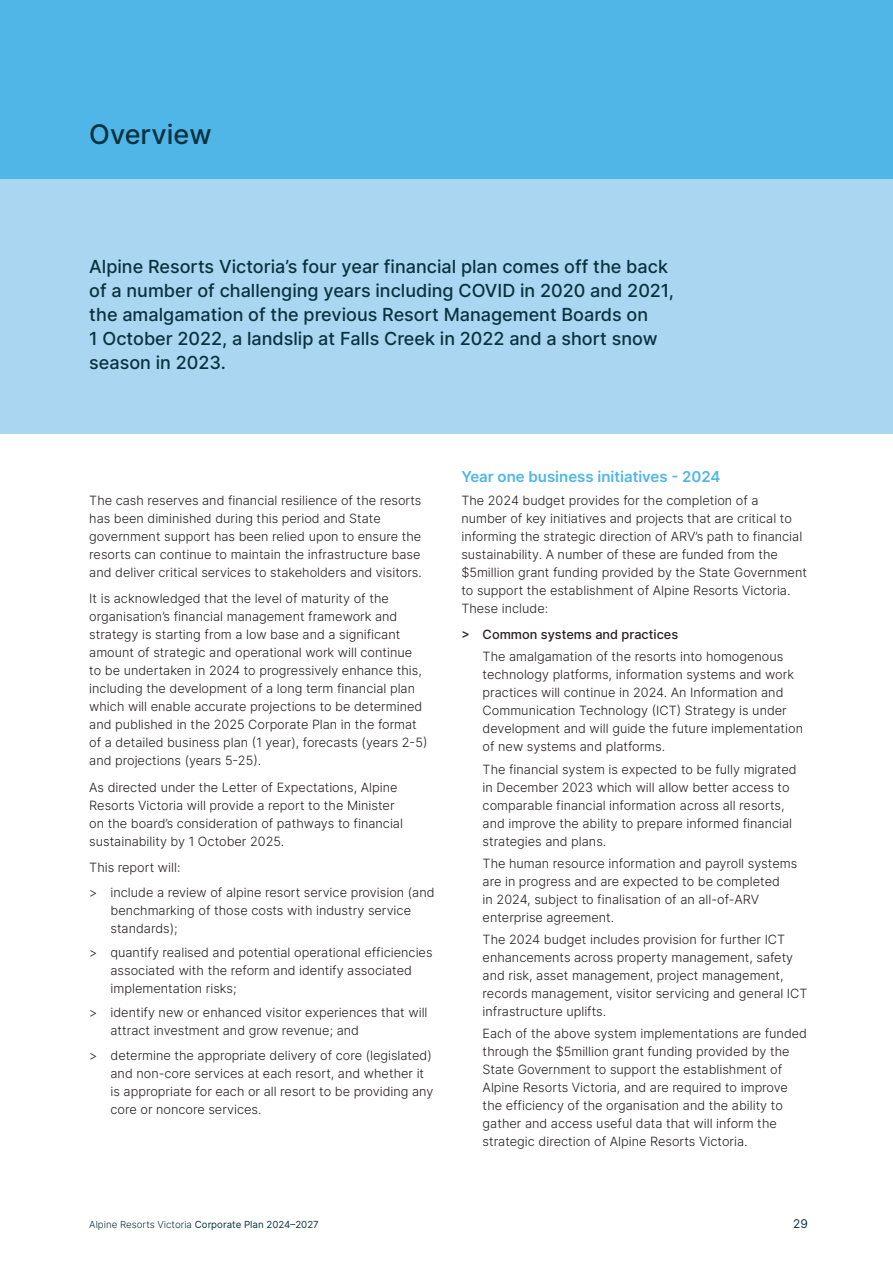
<style>
.page{position:relative;width:893px;height:1263px;background:#fff}
.page>*{position:absolute;margin:0;border:0;box-sizing:border-box;transform-origin:0 0}
.t1{font:500 27px "Inter";color:#09323f}
.t2{font:500 18px/24px "Inter";color:#09323f}
.t3{font:600 15px "Inter";color:#50b6e7}
.t4{font:300 12.75px/18px "Inter";color:#231f20}
.t5{font:500 12.75px "Inter";color:#231f20}
.t6{font:12px "Inter";color:#09323f}
.t7{font:9.75px "Inter";color:#09323f}
.s1{font-weight:300}
</style>
<div class="page">
<div style="left:0;top:179px;width:893px;height:255px;background:#aad6f1"></div>
<div style="left:0;top:0;width:893px;height:179px;background:#50b6e7"></div>
<h1 class="t1" style="left:89px;top:115px;width:124px">Overview</h1>
<p class="t2" style="left:89px;top:254px;width:586px">Alpine Resorts Victoria’s four year financial plan comes off the back of a number of challenging years including COVID in 2020 and 2021, the amalgamation of the previous Resort Management Boards on<br>1 October 2022, a landslip at Falls Creek in 2022 and a short snow season in 2023.</p>
<p class="t4" style="left:89px;top:491px;width:334px">The cash reserves and financial resilience of the resorts has been diminished during this period and State government support has been relied upon to ensure the resorts can continue to maintain the infrastructure base and deliver critical services to stakeholders and visitors.</p>
<p class="t4" style="left:89px;top:589px;width:340px">It is acknowledged that the level of maturity of the organisation’s financial management framework and strategy is starting from a low base and a significant amount of strategic and operational work will continue to be undertaken in 2024 to progressively enhance this, including the development of a long term financial plan which will enable accurate projections to be determined and published in the 2025 Corporate Plan in the format of a detailed business plan (1 year), forecasts (years 2-5) and projections (years 5-25).</p>
<p class="t4" style="left:89px;top:778px;width:315px">As directed under the Letter of Expectations, Alpine Resorts Victoria will provide a report to the Minister on the board’s consideration of pathways to financial sustainability by 1 October 2025.</p>
<p class="t4" style="left:89px;top:855px;width:347px;line-height:24.5px">This report will:<br>&gt; include a review of alpine resort service provision (and</p>
<p class="t4" style="left:111px;top:901px;width:302px">benchmarking of those costs with industry service standards);</p>
<p class="t4" style="left:111px;top:943px;width:324px;text-indent:-21px">&gt; quantify realised and potential operational efficiencies associated with the reform and identify associated implementation risks;</p>
<p class="t4" style="left:111px;top:1003px;width:318px;text-indent:-21px">&gt; identify new or enhanced visitor experiences that will attract investment and grow revenue; and</p>
<p class="t4" style="left:111px;top:1046px;width:324px;text-indent:-21px">&gt; determine the appropriate delivery of core (legislated) and non-core services at each resort, and whether it is appropriate for each or all resort to be providing any core or noncore services.</p>
<p class="t3" style="left:461px;top:466px;width:261px">Year one business initiatives - 2024</p>
<p class="t4" style="left:461px;top:491px;width:347px">The 2024 budget provides for the completion of a number of key initiatives and projects that are critical to informing the strategic direction of ARV’s path to financial sustainability. A number of these are funded from the $5million grant funding provided by the State Government to support the establishment of Alpine Resorts Victoria.<br>These include:</p>
<p class="t5" style="left:461px;top:625px;width:218px">&gt; Common systems and practices</p>
<p class="t4" style="left:483px;top:647px;width:322px">The amalgamation of the resorts into homogenous technology platforms, information systems and work practices will continue in 2024. An Information and Communication Technology (ICT) Strategy is under development and will guide the future implementation of new systems and platforms.</p>
<p class="t4" style="left:483px;top:760px;width:315px">The financial system is expected to be fully migrated in December 2023 which will allow better access to comparable financial information across all resorts, and improve the ability to prepare informed financial strategies and plans.</p>
<p class="t4" style="left:483px;top:854px;width:316px">The human resource information and payroll systems are in progress and are expected to be completed<br>in 2024, subject to finalisation of an all-of-ARV enterprise agreement.</p>
<p class="t4" style="left:483px;top:930px;width:326px">The 2024 budget includes provision for further ICT enhancements across property management, safety and risk, asset management, project management, records management, visitor servicing and general ICT infrastructure uplifts.</p>
<p class="t4" style="left:483px;top:1025px;width:326px">Each of the above system implementations are funded through the $5million grant funding provided by the State Government to support the establishment of Alpine Resorts Victoria, and are required to improve the efficiency of the organisation and the ability to gather and access useful data that will inform the strategic direction of Alpine Resorts Victoria.</p>
<p class="t7" style="left:89px;top:1217px;width:231px"><span class="s1">Alpine Resorts Victoria</span> Corporate Plan 2024–2027</p>
<p class="t6" style="left:793px;top:1215px;width:16px">29</p>
</div>
